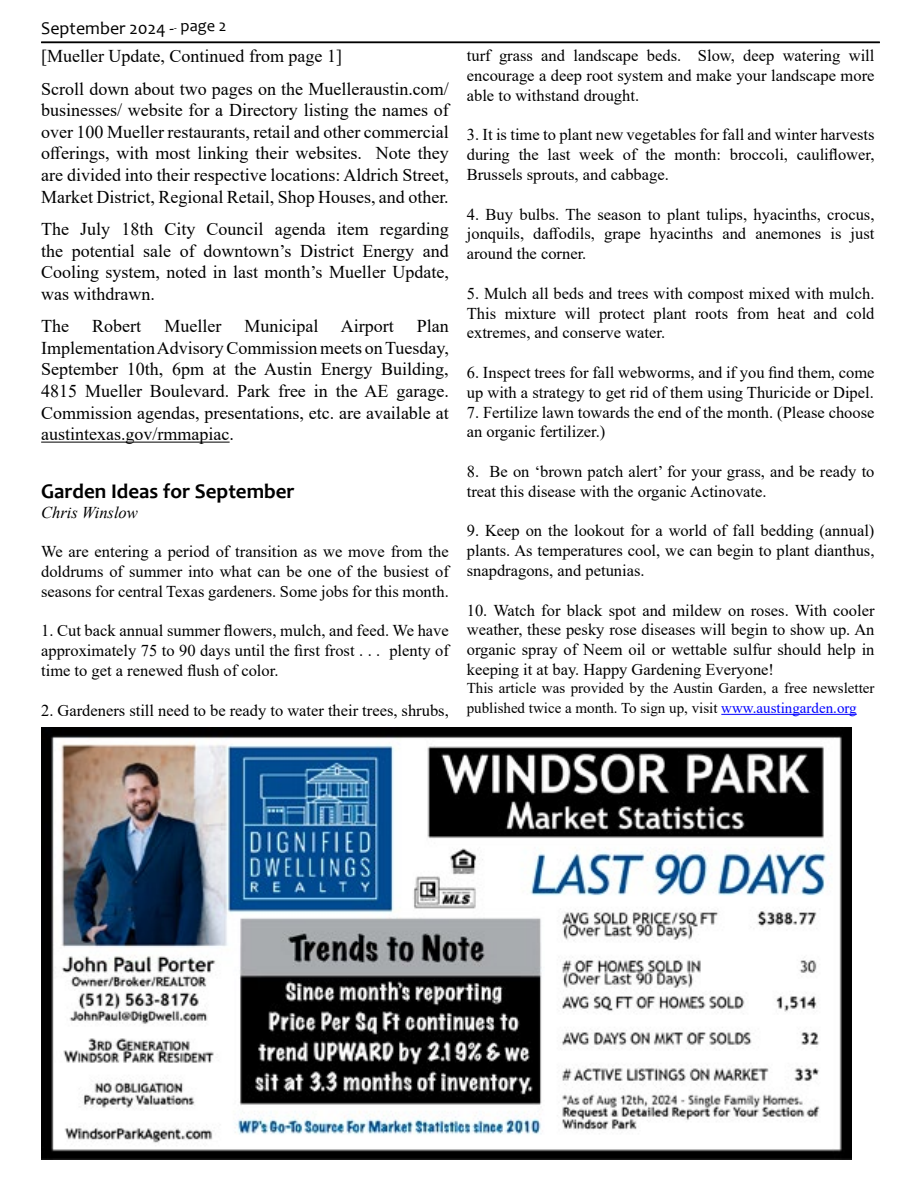
<style>
.page{position:relative;width:918px;height:1188px;background:#fff}
.page>*{position:absolute;margin:0;border:0;box-sizing:border-box;transform-origin:0 0}
.t1{font:700 21px "Candara";color:#000}
.t2{font:18px/21.6px "Times New Roman";color:#000;text-align:justify}
.t3{font:18px "Candara";color:#000}
.t4{font:16.5px/19.8px "Times New Roman";color:#000;text-align:justify}
.t5{font:italic 16.5px "Times New Roman";color:#000}
.t6{font:15px/19.8px "Times New Roman";color:#000}
.s1{color:#00f}
</style>
<div class="page">
<hr style="left:41px;top:42px;width:839px;height:1px;background:#000">
<hr style="left:41px;top:442px;width:189px;height:1px;background:#000">
<hr style="left:721px;top:714px;width:136px;height:1px;background:#00f">
<img style="left:41px;top:728px;width:810px;height:432px">
<p class="t3" style="left:41px;top:17px;width:187px">September 2024 -<sup>-</sup> <sup>page</sup> <sup>2</sup></p>
<p class="t2" style="left:41px;top:39px;width:409px;line-height:32.4px">[Mueller Update, Continued from page 1]<br>Scroll down about two pages on the Muelleraustin.com/</p>
<p class="t2" style="left:41px;top:99px;width:409px">businesses/ website for a Directory listing the names of over 100 Mueller restaurants, retail and other commercial offerings, with most linking their websites. Note they are divided into their respective locations: Aldrich Street, Market District, Regional Retail, Shop Houses, and other.</p>
<p class="t2" style="left:41px;top:218px;width:409px">The July 18th City Council agenda item regarding the potential sale of downtown’s District Energy and Cooling system, noted in last month’s Mueller Update, was withdrawn.</p>
<p class="t2" style="left:41px;top:315px;width:29px">The</p>
<p class="t2" style="left:92px;top:315px;width:50px">Robert</p>
<p class="t2" style="left:164px;top:315px;width:58px">Mueller</p>
<p class="t2" style="left:245px;top:315px;width:151px">Municipal Airport</p>
<p class="t2" style="left:41px;top:315px;width:409px;text-indent:376px">Plan Implementation Advisory Commission meets on Tuesday, September 10th, 6pm at the Austin Energy Building, 4815 Mueller Boulevard. Park free in the AE garage.<br>Commission agendas, presentations, etc. are available at austintexas.gov/rmmapiac.</p>
<p class="t1" style="left:41px;top:478px;width:255px">Garden Ideas for September</p>
<p class="t5" style="left:41px;top:501px;width:98px">Chris Winslow</p>
<p class="t4" style="left:41px;top:541px;width:409px">We are entering a period of transition as we move from the doldrums of summer into what can be one of the busiest of seasons for central Texas gardeners. Some jobs for this month.</p>
<p class="t4" style="left:41px;top:620px;width:409px">1. Cut back annual summer flowers, mulch, and feed. We have approximately 75 to 90 days until the first frost . . . plenty of time to get a renewed flush of color.</p>
<p class="t4" style="left:41px;top:700px;width:409px">2. Gardeners still need to be ready to water their trees, shrubs,</p>
<p class="t4" style="left:467px;top:45px;width:409px">turf grass and landscape beds. Slow, deep watering will encourage a deep root system and make your landscape more able to withstand drought.</p>
<p class="t4" style="left:467px;top:124px;width:409px">3. It is time to plant new vegetables for fall and winter harvests during the last week of the month: broccoli, cauliflower, Brussels sprouts, and cabbage.</p>
<p class="t4" style="left:467px;top:204px;width:409px">4. Buy bulbs. The season to plant tulips, hyacinths, crocus, jonquils, daffodils, grape hyacinths and anemones is just around the corner.</p>
<p class="t4" style="left:467px;top:283px;width:409px">5. Mulch all beds and trees with compost mixed with mulch.<br>This mixture will protect plant roots from heat and cold extremes, and conserve water.</p>
<p class="t4" style="left:467px;top:362px;width:409px">6. Inspect trees for fall webworms, and if you find them, come up with a strategy to get rid of them using Thuricide or Dipel.</p>
<p class="t4" style="left:467px;top:402px;width:409px">7. Fertilize lawn towards the end of the month. (Please choose an organic fertilizer.)</p>
<p class="t4" style="left:467px;top:461px;width:409px">8. Be on ‘brown patch alert’ for your grass, and be ready to treat this disease with the organic Actinovate.</p>
<p class="t4" style="left:467px;top:520px;width:409px">9. Keep on the lookout for a world of fall bedding (annual) plants. As temperatures cool, we can begin to plant dianthus, snapdragons, and petunias.</p>
<p class="t4" style="left:467px;top:600px;width:409px">10. Watch for black spot and mildew on roses. With cooler weather, these pesky rose diseases will begin to show up. An organic spray of Neem oil or wettable sulfur should help in keeping it at bay. Happy Gardening Everyone!</p>
<p class="t6" style="left:467px;top:678px;width:409px">This article was provided by the Austin Garden, a free newsletter published twice a month. To sign up, visit <span class="s1">www.austingarden.org</span></p>
</div>
